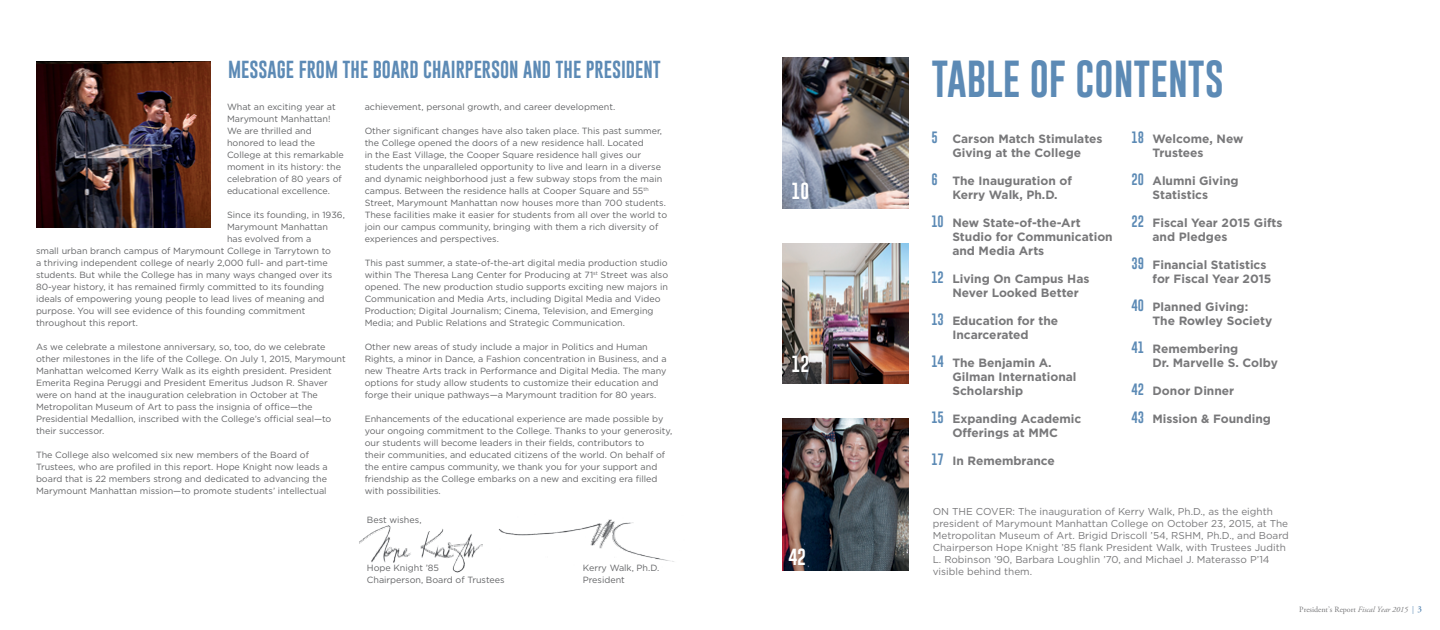
<style>
.page{position:relative;width:1440px;height:630px;background:#fff}
.page>*{position:absolute;margin:0;border:0;box-sizing:border-box;transform-origin:0 0}
.t1{font:38px "Gobold";color:#5c8ab5}
.t2{font:18px "Gobold";color:#5c8ab5}
.t3{font:17px "Gobold";color:#fff}
.t4{font:700 12px/14px "Gotham";color:#78787a}
.t5{font:10px/12px "Gotham";color:#78787a}
.t6{font:9px/12px "Gotham";color:#636466}
.t7{font:8px "Adobe Garamond Pro";color:#78787a}
.s1{font-family:"Gobold";font-weight:400;color:#5c8ab5}
.s2{font-style:italic}
.s3{color:#5c8ab5}
.s4{font-weight:600;font-size:9px;color:#5c8ab5}
</style>
<div class="page">
<img style="left:783px;top:57px;width:126px;height:152px">
<img style="left:783px;top:244px;width:126px;height:139px">
<img style="left:783px;top:419px;width:126px;height:152px">
<img style="left:36px;top:61px;width:174px;height:167px">
<img style="left:359px;top:525px;width:123px;height:47px">
<img style="left:498px;top:519px;width:176px;height:43px">
<h2 class="t2" style="left:228px;top:58px;width:434px">MESSAGE FROM THE BOARD CHAIRPERSON AND THE PRESIDENT</h2>
<p class="t6" style="left:227px;top:100px;width:118px">What an exciting year at<br>Marymount Manhattan!<br>We are thrilled and honored to lead the<br>College at this remarkable moment in its history: the celebration of 80 years of educational excellence.</p>
<p class="t6" style="left:227px;top:208px;width:119px">Since its founding, in 1936,</p>
<p class="t6" style="left:227px;top:220px;width:103px">Marymount Manhattan</p>
<p class="t6" style="left:227px;top:232px;width:86px">has evolved from a</p>
<p class="t6" style="left:36px;top:244px;width:296px">small urban branch campus of Marymount College in Tarrytown to</p>
<p class="t6" style="left:36px;top:256px;width:293px">a thriving independent college of nearly 2,000 full- and part-time</p>
<p class="t6" style="left:36px;top:268px;width:298px">students. But while the College has in many ways changed over its</p>
<p class="t6" style="left:36px;top:280px;width:290px">80-year history, it has remained firmly committed to its founding</p>
<p class="t6" style="left:36px;top:292px;width:290px">ideals of empowering young people to lead lives of meaning and</p>
<p class="t6" style="left:36px;top:304px;width:271px">purpose. You will see evidence of this founding commitment</p>
<p class="t6" style="left:36px;top:316px;width:103px">throughout this report.</p>
<p class="t6" style="left:36px;top:340px;width:311px">As we celebrate a milestone anniversary, so, too, do we celebrate other milestones in the life of the College. On July 1, 2015, Marymount Manhattan welcomed Kerry Walk as its eighth president. President Emerita Regina Peruggi and President Emeritus Judson R. Shaver were on hand at the inauguration celebration in October at The Metropolitan Museum of Art to pass the insignia of office—the Presidential Medallion, inscribed with the College’s official seal—to their successor.</p>
<p class="t6" style="left:36px;top:448px;width:293px">The College also welcomed six new members of the Board of Trustees, who are profiled in this report. Hope Knight now leads a board that is 22 members strong and dedicated to advancing the Marymount Manhattan mission—to promote students’ intellectual</p>
<p class="t6" style="left:365px;top:100px;width:252px">achievement, personal growth, and career development.</p>
<p class="t6" style="left:365px;top:124px;width:304px">Other significant changes have also taken place. This past summer, the College opened the doors of a new residence hall. Located<br>in the East Village, the Cooper Square residence hall gives our students the unparalleled opportunity to live and learn in a diverse and dynamic neighborhood just a few subway stops from the main campus. Between the residence halls at Cooper Square and 55<sup>th </sup>Street, Marymount Manhattan now houses more than 700 students.<br>These facilities make it easier for students from all over the world to join our campus community, bringing with them a rich diversity of experiences and perspectives.</p>
<p class="t6" style="left:365px;top:256px;width:305px">This past summer, a state-of-the-art digital media production studio within The Theresa Lang Center for Producing at 71<sup>st</sup> Street was also opened. The new production studio supports exciting new majors in Communication and Media Arts, including Digital Media and Video Production; Digital Journalism; Cinema, Television, and Emerging Media; and Public Relations and Strategic Communication.</p>
<p class="t6" style="left:365px;top:340px;width:304px">Other new areas of study include a major in Politics and Human Rights, a minor in Dance, a Fashion concentration in Business, and a new Theatre Arts track in Performance and Digital Media. The many options for study allow students to customize their education and forge their unique pathways—a Marymount tradition for 80 years.</p>
<p class="t6" style="left:365px;top:412px;width:309px">Enhancements of the educational experience are made possible by your ongoing commitment to the College. Thanks to your generosity, our students will become leaders in their fields, contributors to<br>their communities, and educated citizens of the world. On behalf of the entire campus community, we thank you for your support and friendship as the College embarks on a new and exciting era filled with possibilities.</p>
<p class="t6" style="left:367px;top:513px;width:56px">Best wishes,</p>
<p class="t6" style="left:367px;top:561px;width:74px">Hope Knight ’85</p>
<p class="t6" style="left:583px;top:561px;width:78px">Kerry Walk, Ph.D.</p>
<p class="t6" style="left:367px;top:573px;width:139px">Chairperson, Board of Trustees</p>
<p class="t6" style="left:583px;top:573px;width:44px">President</p>
<h3 class="t3" style="left:792px;top:180px;width:19px">10</h3>
<h3 class="t3" style="left:792px;top:353px;width:19px">12</h3>
<h3 class="t3" style="left:788px;top:546px;width:19px">42</h3>
<h1 class="t1" style="left:931px;top:54px;width:294px">TABLE OF CONTENTS</h1>
<h3 class="t4" style="left:931px;top:132px;width:173px;text-align:center"><span class="s1">5</span> Carson Match Stimulates<br>Giving at the College</h3>
<h3 class="t4" style="left:931px;top:174px;width:142px;text-align:center"><span class="s1">6</span> The Inauguration of<br>Kerry Walk, Ph.D.</h3>
<h3 class="t4" style="left:952px;top:216px;width:162px;text-indent:-21px"><span class="s1">10</span> New State-of-the-Art<br>Studio for Communication and Media Arts</h3>
<h3 class="t4" style="left:952px;top:272px;width:139px;text-indent:-21px"><span class="s1">12</span> Living On Campus Has<br>Never Looked Better</h3>
<h3 class="t4" style="left:952px;top:314px;width:107px;text-indent:-21px"><span class="s1">13</span> Education for the<br>Incarcerated</h3>
<h3 class="t4" style="left:952px;top:356px;width:126px;text-indent:-21px"><span class="s1">14</span> The Benjamin A.<br>Gilman International<br>Scholarship</h3>
<h3 class="t4" style="left:931px;top:412px;width:152px;text-align:center"><span class="s1">15</span> Expanding Academic<br>Offerings at MMC</h3>
<h3 class="t4" style="left:931px;top:454px;width:125px"><span class="s1">17</span> In Remembrance</h3>
<h3 class="t4" style="left:1153px;top:132px;width:92px;text-indent:-21px"><span class="s1">18</span> Welcome, New<br>Trustees</h3>
<h3 class="t4" style="left:1153px;top:174px;width:88px;text-indent:-21px"><span class="s1">20</span> Alumni Giving<br>Statistics</h3>
<h3 class="t4" style="left:1153px;top:216px;width:132px;text-indent:-21px"><span class="s1">22</span> Fiscal Year 2015 Gifts and Pledges</h3>
<h3 class="t4" style="left:1153px;top:258px;width:120px;text-indent:-21px"><span class="s1">39</span> Financial Statistics for Fiscal Year 2015</h3>
<h3 class="t4" style="left:1153px;top:300px;width:121px;text-indent:-21px"><span class="s1">40</span> Planned Giving:<br>The Rowley Society</h3>
<h3 class="t4" style="left:1153px;top:342px;width:127px;text-indent:-21px"><span class="s1">41</span> Remembering<br>Dr. Marvelle S. Colby</h3>
<h3 class="t4" style="left:1132px;top:384px;width:104px"><span class="s1">42</span> Donor Dinner</h3>
<h3 class="t4" style="left:1132px;top:412px;width:141px"><span class="s1">43</span> Mission &amp; Founding</h3>
<p class="t5" style="left:933px;top:505px;width:358px">ON THE COVER: The inauguration of Kerry Walk, Ph.D., as the eighth president of Marymount Manhattan College on October 23, 2015, at The Metropolitan Museum of Art. Brigid Driscoll ’54, RSHM, Ph.D., and Board Chairperson Hope Knight ’85 flank President Walk, with Trustees Judith L. Robinson ’90, Barbara Loughlin ’70, and Michael J. Materasso P’14 visible behind them.</p>
<p class="t7" style="left:1299px;top:605px;width:124px">President’s Report <span class="s2">Fiscal Year 2015</span> <span class="s3">|</span> <span class="s4">3</span></p>
</div>
